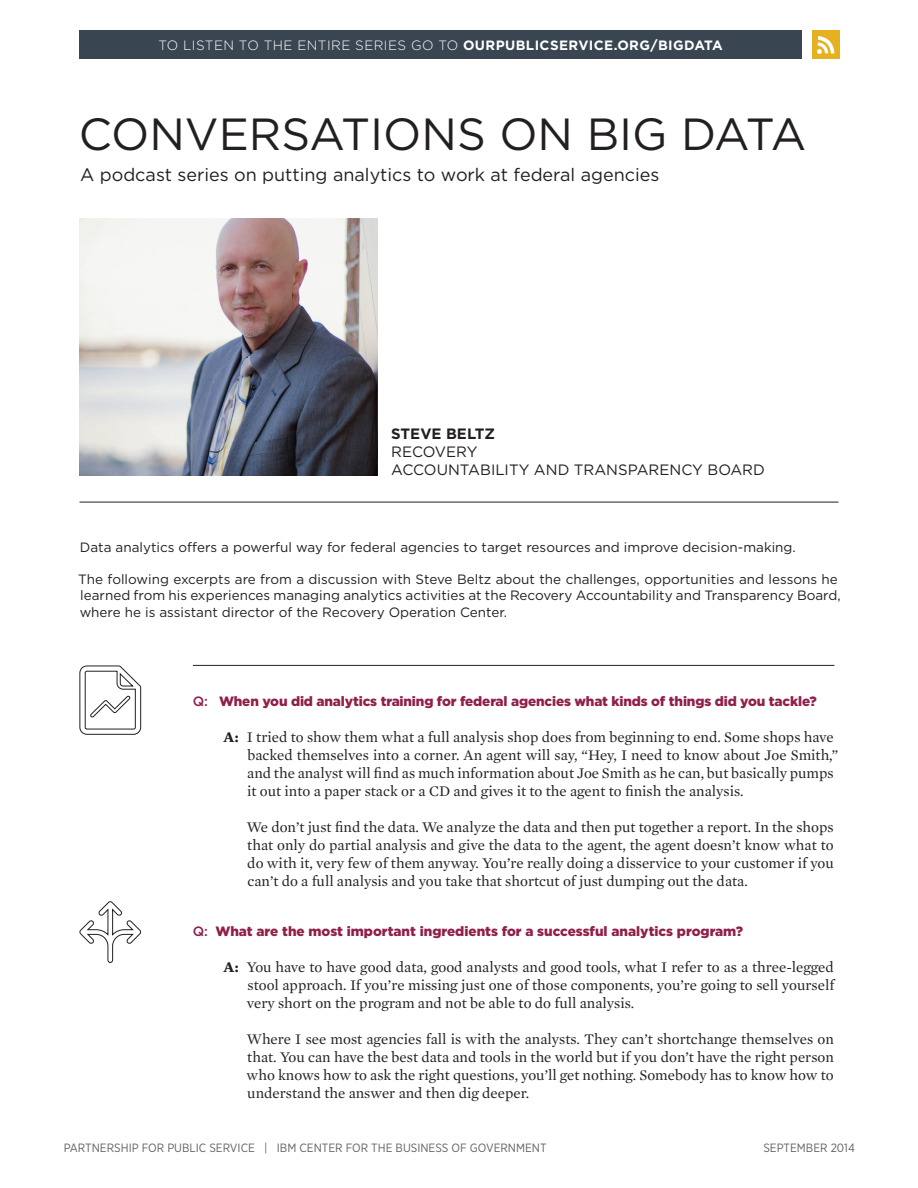
<style>
.page{position:relative;width:918px;height:1188px;background:#fff}
.page>*{position:absolute;margin:0;border:0;box-sizing:border-box;transform-origin:0 0}
.t1{font:45px "Gotham";color:#231f20}
.t2{font:18px "Gotham";color:#231f20}
.t3{font:15px/18px "Mercury Text G1";color:#231f20;text-align:justify}
.t4{font:15px "Gotham";letter-spacing:-.01em;color:#231f20}
.t5{font:700 15px "Gotham";color:#231f20}
.t6{font:13.5px/16.2px "Gotham";color:#231f20}
.t7{font:900 13.5px "Gotham";letter-spacing:-.01em;color:#90204a}
.t8{font:700 13.5px "Gotham";letter-spacing:.03em;color:#fff}
.t9{font:300 13.5px "Gotham";letter-spacing:.03em;color:#fff}
.t10{font:12px "Gotham Narrow";color:#636366}
.s1{font-weight:300}
.s2{font-weight:500}
.s3{font-weight:700}
</style>
<div class="page">
<hr style="left:80px;top:502px;width:758px;height:1px;background:#231f20">
<hr style="left:193px;top:665px;width:641px;height:1px;background:#231f20">
<img style="left:80px;top:219px;width:298px;height:256px">
<div style="left:80px;top:31px;width:722px;height:28px;background:#394651"></div>
<div style="left:812px;top:31px;width:28px;height:28px;background:#e6b120"></div>
<svg style="left:817px;top:36px;width:18px;height:18px"></svg>
<svg style="left:79px;top:665px;width:62px;height:70px"></svg>
<svg style="left:79px;top:901px;width:62px;height:62px"></svg>
<p class="t9" style="left:158px;top:37px;width:207px">TO LISTEN TO THE ENTIRE SERIES</p>
<p class="t8" style="left:411px;top:37px;width:313px"><span class="s1">GO TO</span> OURPUBLICSERVICE.ORG/BIGDATA</p>
<h1 class="t1" style="left:79px;top:105px;width:729px">Conversations on Big Data</h1>
<p class="t2" style="left:80px;top:163px;width:581px">A podcast series on putting analytics to work at federal agencies</p>
<p class="t5" style="left:391px;top:424px;width:105px">STEVE BELTZ</p>
<p class="t4" style="left:391px;top:442px;width:44px">RECOVER</p>
<p class="t4" style="left:467px;top:442px;width:12px">Y</p>
<p class="t4" style="left:391px;top:460px;width:68px">ACCOUNTA</p>
<p class="t4" style="left:480px;top:460px;width:106px">BILITY AN D TRANS</p>
<p class="t4" style="left:628px;top:460px;width:21px">PAREN</p>
<p class="t4" style="left:681px;top:460px;width:50px">CY BOAR</p>
<p class="t4" style="left:753px;top:460px;width:13px">D</p>
<p class="t6" style="left:80px;top:539px;width:717px">Data analytics offers a powerful way for federal agencies to target resources and improve decision-making.</p>
<p class="t6" style="left:78px;top:571px;width:764px">The following excerpts are from a discussion with Steve Beltz about the challenges, opportunities and lessons he learned from his experiences managing analytics activities at the Recovery Accountability and Transparency Board, where he is assistant director of the Recovery Operation Center.</p>
<p class="t7" style="left:193px;top:692px;width:626px"><span class="s2">Q:</span> When you did analytics training for federal agencies what kinds of things did you tackle?</p>
<p class="t3" style="left:247px;top:727px;width:593px;text-align:left;text-indent:-24px"><span class="s3">A:</span> I tried to show them what a full analysis shop does from beginning to end. Some shops have backed themselves into a corner. An agent will say, “Hey, I need to know about Joe Smith,” and the analyst will find as much information about Joe Smith as he can, but basically pumps it out into a paper stack or a CD and gives it to the agent to finish the analysis.</p>
<p class="t3" style="left:247px;top:817px;width:589px">We don’t just find the data. We analyze the data and then put together a report. In the shops that only do partial analysis and give the data to the agent, the agent doesn’t know what to do with it, very few of them anyway. You’re really doing a disservice to your customer if you can’t do a full analysis and you take that shortcut of just dumping out the data.</p>
<p class="t7" style="left:193px;top:921px;width:552px"><span class="s2">Q:</span> What are the most important ingredients for a successful analytics program?</p>
<p class="t3" style="left:247px;top:957px;width:589px;text-indent:-23px"><span class="s3">A:</span> You have to have good data, good analysts and good tools, what I refer to as a three-legged stool approach. If you’re missing just one of those components, you’re going to sell yourself very short on the program and not be able to do full analysis.</p>
<p class="t3" style="left:247px;top:1029px;width:589px">Where I see most agencies fall is with the analysts. They can’t shortchange themselves on that. You can have the best data and tools in the world but if you don’t have the right person who knows how to ask the right questions, you’ll get nothing. Somebody has to know how to understand the answer and then dig deeper.</p>
<p class="t10" style="left:64px;top:1141px;width:484px">PARTNERSHIP FOR PUBLIC SERVICE | IBM CENTER FOR THE BUSINESS OF GOVERNMENT</p>
<p class="t10" style="left:763px;top:1141px;width:93px">SEPTEMBER 2014</p>
</div>
